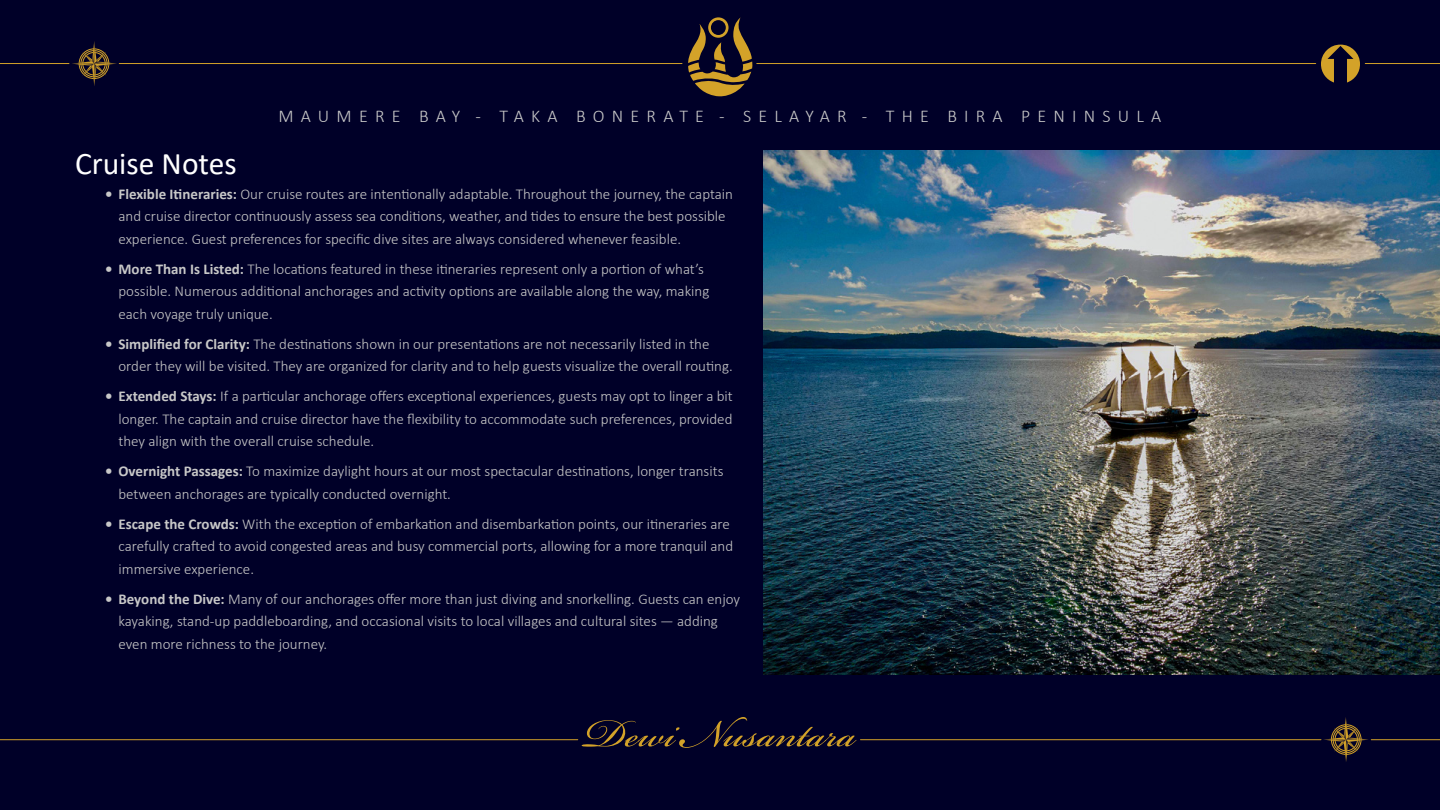
<style>
.page{position:relative;width:1440px;height:810px;background:#000028}
.page>*{position:absolute;margin:0;border:0;box-sizing:border-box;transform-origin:0 0}
.t1{font:61.5px "Bickham Script Pro";color:#d3a229}
.t2{font:31.5px "Calibri";color:#fff}
.t3{font:300 18px "Calibri";letter-spacing:.4em;color:#c8c8c8}
.t4{font:300 15px/22.5px "Calibri";color:#c8c8c8}
.s1{font-weight:700}
</style>
<div class="page">
<img style="left:764px;top:150px;width:676px;height:525px">
<hr style="left:119px;top:63px;width:563px;height:1px;background:#d3a229">
<hr style="left:0;top:63px;width:69px;height:1px;background:#d3a229">
<svg style="left:72px;top:41px;width:45px;height:45px"></svg>
<svg style="left:688px;top:17px;width:65px;height:80px"></svg>
<hr style="left:0;top:739px;width:578px;height:1px;background:#d3a229">
<hr style="left:1371px;top:739px;width:69px;height:1px;background:#d3a229">
<hr style="left:860px;top:739px;width:461px;height:1px;background:#d3a229">
<svg style="left:1324px;top:717px;width:44px;height:45px"></svg>
<hr style="left:757px;top:63px;width:559px;height:1px;background:#d3a229">
<hr style="left:1365px;top:63px;width:75px;height:1px;background:#d3a229">
<p class="t3" style="left:278px;top:109px;width:884px">MAUMERE BAY - TAKA BONERATE - SELAYAR - THE BIRA PENINSULA</p>
<h2 class="t2" style="left:75px;top:150px;width:163px">Cruise Notes</h2>
<p class="t4" style="left:118px;top:184px;width:616px;text-indent:-14px"><span class="s1">• Flexible Itineraries:</span> Our cruise routes are intentionally adaptable. Throughout the journey, the captain and cruise director continuously assess sea conditions, weather, and tides to ensure the best possible experience. Guest preferences for specific dive sites are always considered whenever feasible.</p>
<p class="t4" style="left:118px;top:259px;width:592px;text-indent:-14px"><span class="s1">• More Than Is Listed:</span> The locations featured in these itineraries represent only a portion of what’s possible. Numerous additional anchorages and activity options are available along the way, making each voyage truly unique.</p>
<p class="t4" style="left:118px;top:334px;width:616px;text-indent:-14px"><span class="s1">• Simplified for Clarity:</span> The destinations shown in our presentations are not necessarily listed in the order they will be visited. They are organized for clarity and to help guests visualize the overall routing.</p>
<p class="t4" style="left:118px;top:386px;width:616px;text-align:justify;text-indent:-14px"><span class="s1">• Extended Stays:</span> If a particular anchorage offers exceptional experiences, guests may opt to linger a bit longer. The captain and cruise director have the flexibility to accommodate such preferences, provided they align with the overall cruise schedule.</p>
<p class="t4" style="left:118px;top:461px;width:606px;text-indent:-14px"><span class="s1">• Overnight Passages:</span> To maximize daylight hours at our most spectacular destinations, longer transits between anchorages are typically conducted overnight.</p>
<p class="t4" style="left:118px;top:514px;width:616px;text-indent:-14px"><span class="s1">• Escape the Crowds:</span> With the exception of embarkation and disembarkation points, our itineraries are carefully crafted to avoid congested areas and busy commercial ports, allowing for a more tranquil and immersive experience.</p>
<p class="t4" style="left:118px;top:589px;width:623px;text-indent:-14px"><span class="s1">• Beyond the Dive:</span> Many of our anchorages offer more than just diving and snorkelling. Guests can enjoy kayaking, stand-up paddleboarding, and occasional visits to local villages and cultural sites — adding even more richness to the journey.</p>
<h1 class="t1" style="left:584px;top:689px;width:273px">Dewi Nusantara</h1>
</div>
